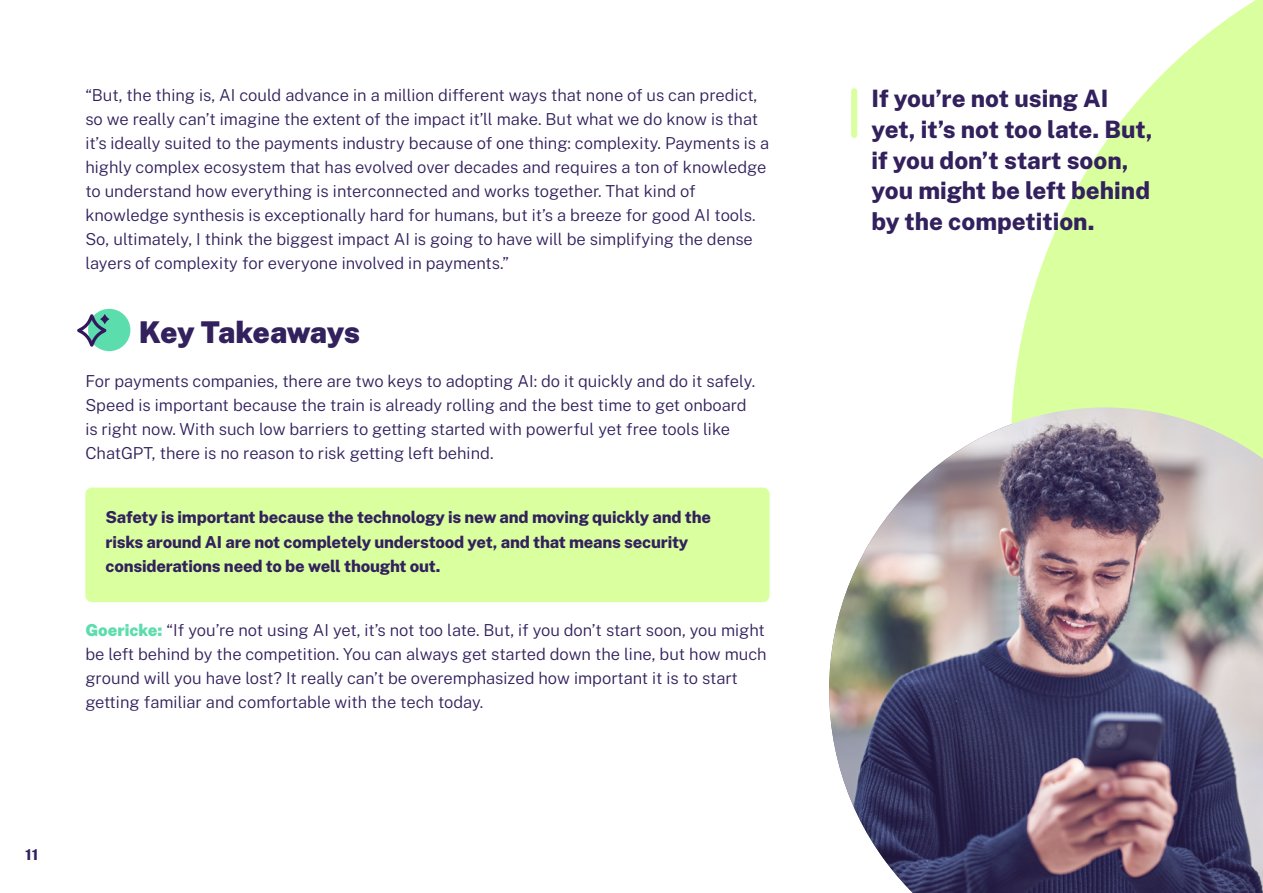
<style>
.page{position:relative;width:1263px;height:893px;background:#fff}
.page>*{position:absolute;margin:0;border:0;box-sizing:border-box;transform-origin:0 0}
.t1{font:900 30px "Public Sans";letter-spacing:-.02em;color:#32215d}
.t2{font:800 24px/30.6px "Public Sans";color:#32215d}
.t3{font:300 16.5px/24px "Public Sans";color:#32215d}
.t4{font:800 16.5px/24px "Public Sans";letter-spacing:-.01em;color:#32215d}
.t5{font:800 15px "Public Sans";color:#32215d}
.s1{font-weight:900;color:#5cddad}
</style>
<div class="page">
<svg style="left:1012px;top:0;width:251px;height:407px;fill:#daff9f"></svg>
<img style="left:829px;top:407px;width:434px;height:486px">
<div style="left:851px;top:91px;width:6px;height:44px;background:#daff9f"></div>
<div style="left:85px;top:488px;width:685px;height:114px;background:#daff9f;border-radius:7px"></div>
<div style="left:88px;top:309px;width:42px;height:42px;background:#5cddad;border-radius:50%"></div>
<svg style="left:77px;top:314px;width:32px;height:33px"></svg>
<p class="t3" style="left:85px;top:82px;width:685px">“But, the thing is, AI could advance in a million different ways that none of us can predict, so we really can’t imagine the extent of the impact it’ll make. But what we do know is that it’s ideally suited to the payments industry because of one thing: complexity. Payments is a highly complex ecosystem that has evolved over decades and requires a ton of knowledge to understand how everything is interconnected and works together. That kind of knowledge synthesis is exceptionally hard for humans, but it’s a breeze for good AI tools.<br>So, ultimately, I think the biggest impact AI is going to have will be simplifying the dense layers of complexity for everyone involved in payments.”</p>
<h1 class="t1" style="left:139px;top:309px;width:223px">Key Takeaways</h1>
<p class="t3" style="left:85px;top:368px;width:671px">For payments companies, there are two keys to adopting AI: do it quickly and do it safely.<br>Speed is important because the train is already rolling and the best time to get onboard is right now. With such low barriers to getting started with powerful yet free tools like ChatGPT, there is no reason to risk getting left behind.</p>
<p class="t4" style="left:106px;top:504px;width:607px">Safety is important because the technology is new and moving quickly and the risks around AI are not completely understood yet, and that means security considerations need to be well thought out.</p>
<p class="t3" style="left:85px;top:617px;width:683px"><span class="s1">Goericke:</span> “If you’re not using AI yet, it’s not too late. But, if you don’t start soon, you might be left behind by the competition. You can always get started down the line, but how much ground will you have lost? It really can’t be overemphasized how important it is to start getting familiar and comfortable with the tech today.</p>
<p class="t5" style="left:25px;top:844px;width:15px">11</p>
<h2 class="t2" style="left:871px;top:82px;width:283px">If you’re not using AI yet, it’s not too late. But, if you don’t start soon, you might be left behind by the competition.</h2>
</div>
